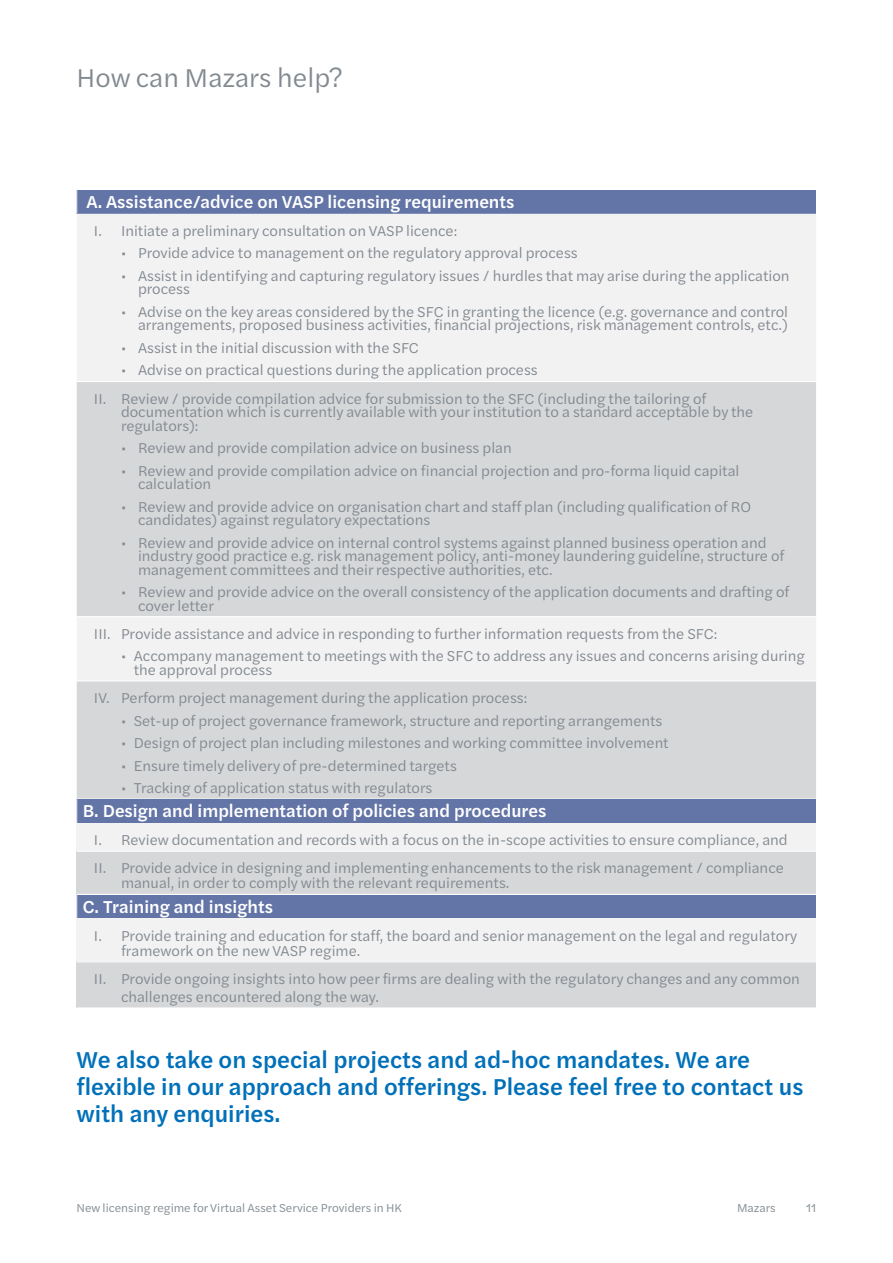
<style>
.page{position:relative;width:893px;height:1263px;background:#fff}
.page>*{position:absolute;margin:0;border:0;box-sizing:border-box;transform-origin:0 0}
.Page_subtitle{font:27px "Halyard Text";color:#828a90}
.Page_introduction_co{font:500 24px/27px "Halyard Text";color:#0070b9}
.Boxout_subtitle{font:500 18px "Halyard Text";color:#fff}
.t1{font:15px/13.5px "Halyard Text";color:#828a90}
.Footer_text{font:12px "Halyard Text";color:#828a90}
</style>
<div class="page">
<div style="left:77px;top:190px;width:739px;height:24px;background:#6374a6"></div>
<div style="left:77px;top:214px;width:739px;height:167px;background:#f3f2f3"></div>
<svg style="left:77px;top:382px;width:739px;height:416px;fill:#d6d7d9"></svg>
<hr style="left:77px;top:616px;width:739px;height:1px;background:#fff">
<hr style="left:77px;top:680px;width:739px;height:1px;background:#fff">
<svg style="left:76px;top:190px;width:1px;height:24px"></svg>
<div style="left:77px;top:799px;width:739px;height:24px;background:#6374a6"></div>
<div style="left:77px;top:823px;width:739px;height:28px;background:#f3f2f3"></div>
<div style="left:77px;top:851px;width:739px;height:43px;background:#d6d7d9"></div>
<hr style="left:77px;top:851px;width:739px;height:1px;background:#fff">
<svg style="left:76px;top:799px;width:1px;height:24px"></svg>
<div style="left:77px;top:895px;width:739px;height:23px;background:#6374a6"></div>
<div style="left:77px;top:918px;width:739px;height:44px;background:#f3f2f3"></div>
<div style="left:77px;top:962px;width:739px;height:46px;background:#d6d7d9"></div>
<hr style="left:77px;top:961px;width:739px;height:1px;background:#fff">
<hr style="left:77px;top:1007px;width:739px;height:1px;background:#fff">
<svg style="left:76px;top:895px;width:1px;height:23px"></svg>
<p class="Page_subtitle" style="left:77px;top:58px;width:268px">How can Mazars help?</p>
<p class="Boxout_subtitle" style="left:87px;top:189px;width:429px">A. Assistance/advice on VASP licensing requirements</p>
<p class="t1" style="left:94px;top:223px;width:365px">I. Initiate a preliminary consultation on VASP licence:</p>
<p class="t1" style="left:121px;top:246px;width:458px">• Provide advice to management on the regulatory approval process</p>
<p class="t1" style="left:138px;top:268px;width:653px;text-indent:-17px">• Assist in identifying and capturing regulatory issues / hurdles that may arise during the application process</p>
<p class="t1" style="left:121px;top:304px;width:669px;text-align:right">• Advise on the key areas considered by the SFC in granting the licence (e.g. governance and control arrangements, proposed business activities, financial projections, risk management controls, etc.)</p>
<p class="t1" style="left:121px;top:340px;width:299px">• Assist in the initial discussion with the SFC</p>
<p class="t1" style="left:121px;top:363px;width:418px">• Advise on practical questions during the application process</p>
<p class="t1" style="left:121px;top:391px;width:634px;text-indent:-27px">II. Review / provide compilation advice for submission to the SFC (including the tailoring of documentation which is currently available with your institution to a standard acceptable by the regulators):</p>
<p class="t1" style="left:121px;top:441px;width:392px">• Review and provide compilation advice on business plan</p>
<p class="t1" style="left:138px;top:463px;width:603px;text-indent:-17px">• Review and provide compilation advice on financial projection and pro-forma liquid capital calculation</p>
<p class="t1" style="left:138px;top:499px;width:615px;text-indent:-17px">• Review and provide advice on organisation chart and staff plan (including qualification of RO candidates) against regulatory expectations</p>
<p class="t1" style="left:138px;top:535px;width:648px;text-indent:-17px">• Review and provide advice on internal control systems against planned business operation and industry good practice e.g. risk management policy, anti-money laundering guideline, structure of management committees and their respective authorities, etc.</p>
<p class="t1" style="left:138px;top:585px;width:653px;text-indent:-17px">• Review and provide advice on the overall consistency of the application documents and drafting of cover letter</p>
<p class="t1" style="left:94px;top:626px;width:625px">III. Provide assistance and advice in responding to further information requests from the SFC:</p>
<p class="t1" style="left:134px;top:649px;width:673px;text-indent:-13px">• Accompany management to meetings with the SFC to address any issues and concerns arising during the approval process</p>
<p class="t1" style="left:94px;top:690px;width:435px">IV. Perform project management during the application process:</p>
<p class="t1" style="left:121px;top:713px;width:543px">• Set-up of project governance framework, structure and reporting arrangements</p>
<p class="t1" style="left:121px;top:735px;width:549px">• Design of project plan including milestones and working committee involvement</p>
<p class="t1" style="left:121px;top:758px;width:337px">• Ensure timely delivery of pre-determined targets</p>
<p class="t1" style="left:121px;top:780px;width:313px">• Tracking of application status with regulators</p>
<p class="Boxout_subtitle" style="left:83px;top:798px;width:465px">B. Design and implementation of policies and procedures</p>
<p class="t1" style="left:94px;top:833px;width:695px">I. Review documentation and records with a focus on the in-scope activities to ensure compliance, and</p>
<p class="t1" style="left:121px;top:860px;width:664px;line-height:15px;text-indent:-27px">II. Provide advice in designing and implementing enhancements to the risk management / compliance manual, in order to comply with the relevant requirements.</p>
<p class="Boxout_subtitle" style="left:83px;top:893px;width:192px">C. Training and insights</p>
<p class="t1" style="left:121px;top:927px;width:678px;line-height:15px;text-indent:-27px">I. Provide training and education for staff, the board and senior management on the legal and regulatory framework on the new VASP regime.</p>
<p class="t1" style="left:121px;top:969px;width:680px;line-height:18px;text-indent:-27px">II. Provide ongoing insights into how peer firms are dealing with the regulatory changes and any common challenges encountered along the way.</p>
<p class="Page_introduction_co" style="left:77px;top:1045px;width:728px">We also take on special projects and ad-hoc mandates. We are flexible in our approach and offerings. Please feel free to contact us with any enquiries.</p>
<p class="Footer_text" style="left:77px;top:1199px;width:327px">New licensing regime for Virtual Asset Service Providers in HK</p>
<p class="Footer_text" style="left:737px;top:1199px;width:40px">Mazars</p>
<p class="Footer_text" style="left:806px;top:1199px;width:12px">11</p>
</div>
